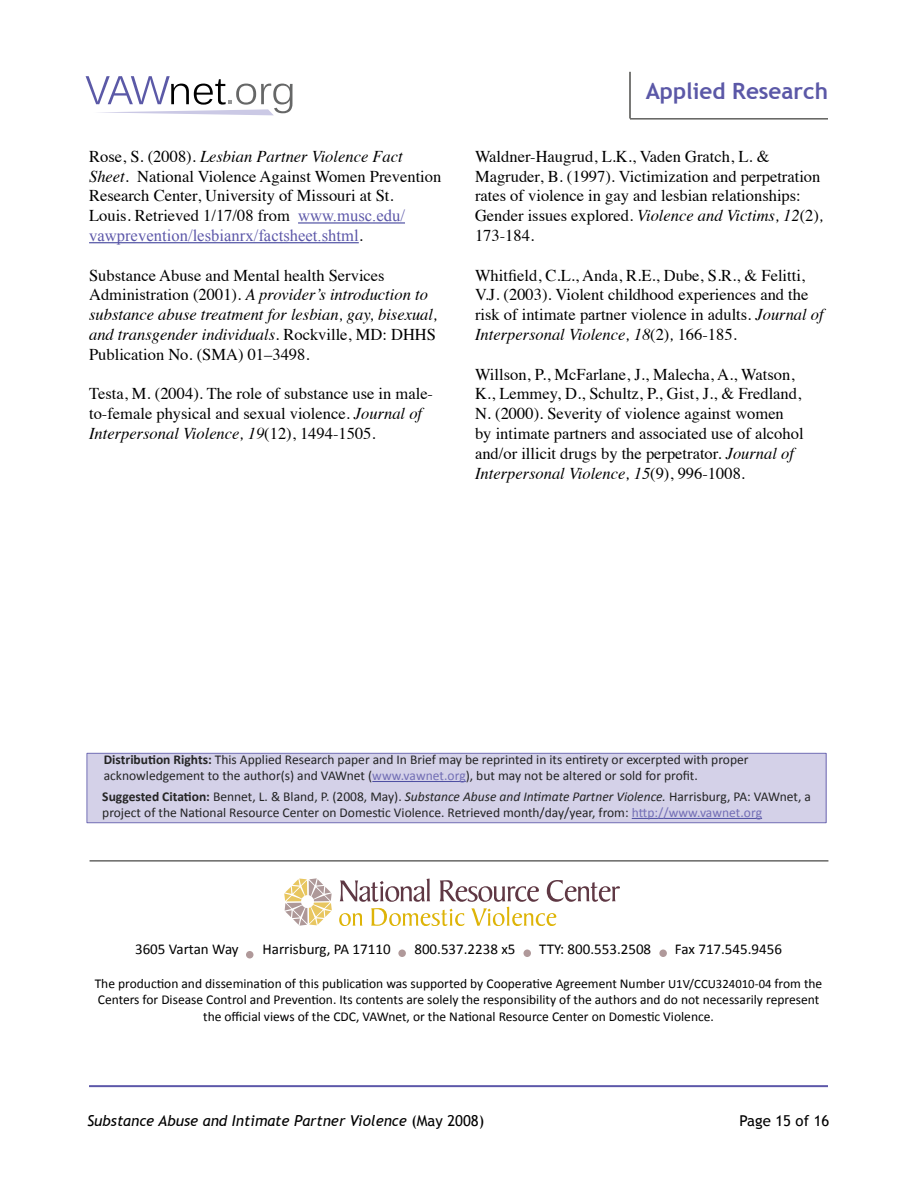
<style>
.page{position:relative;width:918px;height:1188px;background:#fff}
.page>*{position:absolute;margin:0;border:0;box-sizing:border-box;transform-origin:0 0}
.t1{font:700 22.5px "Trebuchet MS";color:#5b58a7}
.t2{font:16.5px/19.8px "Times";color:#000}
.t3{font:16.5px "Times New Roman";letter-spacing:.005em;color:#5c57a9}
.t4{font:15px "Calibri";color:#000}
.t5{font:italic 15px "Trebuchet MS";color:#000}
.t6{font:15px "Trebuchet MS";color:#000}
.t7{font:13.5px/16.2px "Calibri";color:#000}
.s1{font-style:italic}
.s2{font-family:"Times New Roman";color:#5c57a9}
.s3{font-family:"Times";color:#000}
.s4{font-weight:700}
.s5{color:#5c57a9}
.s6{font-size:12.75px}
.s7{font-style:normal}
</style>
<div class="page">
<svg style="left:86px;top:76px;width:207px;height:39px"></svg>
<hr style="left:630px;top:72px;width:1px;height:46px;background:#676765">
<hr style="left:630px;top:118px;width:198px;height:1px;background:#676765">
<hr style="left:89px;top:1086px;width:739px;height:1px;background:#5c57a9">
<div style="left:246px;top:951px;width:8px;height:7px;background:#b0999a;border-radius:50%"></div>
<div style="left:398px;top:950px;width:8px;height:7px;background:#b0999a;border-radius:50%"></div>
<div style="left:524px;top:950px;width:7px;height:7px;background:#b0999a;border-radius:50%"></div>
<div style="left:659px;top:950px;width:8px;height:7px;background:#b0999a;border-radius:50%"></div>
<hr style="left:90px;top:860px;width:738px;height:2px;background:#676765">
<svg style="left:284px;top:878px;width:48px;height:48px"></svg>
<svg style="left:339px;top:879px;width:281px;height:47px"></svg>
<hr style="left:298px;top:223px;width:107px;height:1px;background:#2e3092">
<hr style="left:89px;top:242px;width:270px;height:1px;background:#2e3092">
<div style="left:87px;top:753px;width:739px;height:70px;background:#d4d1e8"></div>
<hr style="left:372px;top:781px;width:94px;height:1px;background:#2e3092">
<hr style="left:632px;top:818px;width:130px;height:1px;background:#2e3092">
<div style="left:87px;top:753px;width:739px;height:70px;border:1px solid #5c57a9"></div>
<p class="t2" style="left:89px;top:145px;width:354px">Rose, S. (2008). <span class="s1">Lesbian Partner Violence Fact Sheet.</span> National Violence Against Women Prevention Research Center, University of Missouri at St.<br>Louis. Retrieved 1/17/08 from <span class="s2">www.musc.edu/</span></p>
<p class="t3" style="left:89px;top:224px;width:275px">vawprevention/lesbianrx/factsheet.shtml<span class="s3">.</span></p>
<p class="t2" style="left:89px;top:264px;width:350px">Substance Abuse and Mental health Services Administration (2001). <span class="s1">A provider’s introduction to substance abuse treatment for lesbian, gay, bisexual, and transgender individuals.</span> Rockville, MD: DHHS Publication No. (SMA) 01–3498.</p>
<p class="t2" style="left:89px;top:383px;width:346px">Testa, M. (2004). The role of substance use in male&shy;to-female physical and sexual violence. <span class="s1">Journal of<br>Interpersonal Violence, 19</span>(12), 1494-1505.</p>
<h1 class="t1" style="left:646px;top:77px;width:184px">Applied Research</h1>
<p class="t2" style="left:475px;top:145px;width:350px">Waldner-Haugrud, L.K., Vaden Gratch, L. &amp; Magruder, B. (1997). Victimization and perpetration rates of violence in gay and lesbian relationships:<br>Gender issues explored. <span class="s1">Violence and Victims, 12</span>(2)<span class="s1">, </span>173-184.</p>
<p class="t2" style="left:475px;top:264px;width:350px">Whitfield, C.L., Anda, R.E., Dube, S.R., &amp; Felitti, V.J. (2003). Violent childhood experiences and the risk of intimate partner violence in adults. <span class="s1">Journal of Interpersonal Violence, 18</span>(2)<span class="s1">,</span> 166-185.</p>
<p class="t2" style="left:475px;top:363px;width:330px">Willson, P., McFarlane, J., Malecha, A., Watson, K., Lemmey, D., Schultz, P., Gist, J., &amp; Fredland, N. (2000). Severity of violence against women by intimate partners and associated use of alcohol and/or illicit drugs by the perpetrator. <span class="s1">Journal of Interpersonal Violence, 15</span>(9), 996-1008.</p>
<p class="t7" style="left:104px;top:751px;width:646px"><span class="s4">Distribution Rights:</span> This Applied Research paper and In Brief may be reprinted in its entirety or excerpted with proper acknowledgement to the author(s) and VAWnet (<span class="s5">www.vawnet.org</span>), but may not be altered or sold for profit.</p>
<p class="t7" style="left:102px;top:787px;width:710px"><span class="s4">Suggested Citation:</span> Bennet, L. &amp; Bland, P. (2008, May). <span class="s1">Substance Abuse and Intimate Partner Violence.</span> Harrisburg, PA: VAWnet, a project of the National Resource Center on Domestic Violence. Retrieved month/day/year, from: <span class="s5">http://www.vawnet.org</span></p>
<p class="t4" style="left:135px;top:940px;width:105px">3605 Vartan Way</p>
<p class="t4" style="left:262px;top:940px;width:130px">Harrisburg, PA 17110</p>
<p class="t4" style="left:414px;top:940px;width:103px">800.537.2238 x5</p>
<p class="t4" style="left:539px;top:940px;width:114px">TTY: 800.553.2508</p>
<p class="t4" style="left:675px;top:940px;width:109px">Fax 717.545.9456</p>
<p class="t7" style="left:95px;top:975px;width:729px;text-align:center">The production and dissemination of this publication was supported by Cooperative Agreement Number <span class="s6">U1V/CCU324010-04</span> from the<br>Centers for Disease Control and Prevention. Its contents are solely the responsibility of the authors and do not necessarily represent the official views of the CDC, VAWnet, or the National Resource Center on Domestic Violence.</p>
<p class="t5" style="left:87px;top:1112px;width:399px">Substance Abuse and Intimate Partner Violence <span class="s7">(May 2008)</span></p>
<p class="t6" style="left:740px;top:1112px;width:91px">Page 15 of 16</p>
</div>
